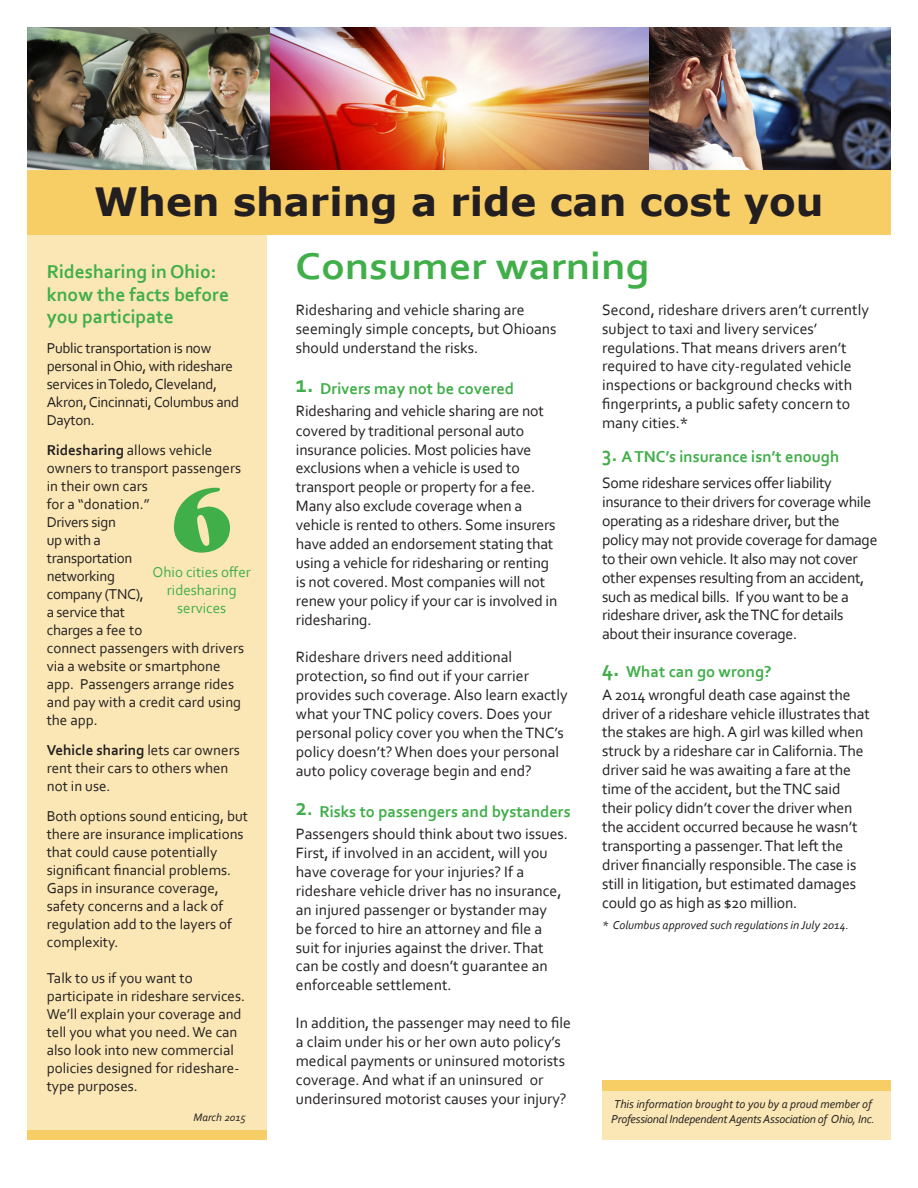
<style>
.page{position:relative;width:918px;height:1188px;background:#fff}
.page>*{position:absolute;margin:0;border:0;box-sizing:border-box;transform-origin:0 0}
.t1{font:82.5px "Goudy Stout";color:#40ae49}
.t2{font:700 39px "Verdana";color:#231f20}
.t3{font:700 39px "Corbel";color:#40ae49;scale:1.12 1}
.t4{font:700 19.5px/22.5px "Corbel";color:#40ae49}
.t5{font:700 16.5px "Corbel";color:#40ae49}
.t6{font:15.75px/18.9px "Corbel";letter-spacing:-.01em;color:#231f20}
.t7{font:15px/18px "Corbel";color:#231f20}
.t8{font:15px/18px "Corbel";letter-spacing:-.02em;color:#231f20}
.t9{font:15px/18px "Corbel";color:#40ae49;text-align:center}
.t10{font:italic 12px/14.4px "Corbel";letter-spacing:-.02em;color:#231f20}
.t11{font:italic 12px "Corbel";color:#231f20}
.t12{font:italic 11.25px "Corbel";color:#231f20}
.s1{font-weight:700}
.s2{font-size:21.45px}
.s3{font-size:23.1px}
.s4{font-size:24.75px}
.s5{font-size:25.2px}
</style>
<div class="page">
<img style="left:649px;top:27px;width:242px;height:144px">
<img style="left:270px;top:27px;width:379px;height:144px">
<div style="left:27px;top:235px;width:240px;height:896px;background:#fbe7b5"></div>
<img style="left:27px;top:27px;width:243px;height:144px">
<div style="left:27px;top:171px;width:864px;height:64px;background:#f7cd66"></div>
<div style="left:602px;top:1091px;width:289px;height:49px;background:#fbe7b5"></div>
<div style="left:602px;top:1080px;width:289px;height:10px;background:#f7cd66"></div>
<div style="left:27px;top:1131px;width:240px;height:9px;background:#f7cd66"></div>
<p class="t2" style="left:94px;top:174px;width:731px">When sharing a ride can cost you</p>
<p class="t4" style="left:47px;top:260px;width:184px">Ridesharing in Ohio: know the facts before you participate</p>
<p class="t8" style="left:47px;top:339px;width:194px">Public transportation is now personal in Ohio, with rideshare services in Toledo, Cleveland,<br>Akron, Cincinnati, Columbus and<br>Dayton.</p>
<p class="t7" style="left:47px;top:441px;width:199px"><span class="s1">Ridesharing</span> allows vehicle owners to transport passengers in their own cars<br>for a “donation.”<br>Drivers sign<br>up with a<br>transportation<br>networking<br>company (TNC),<br>a service that<br>charges a fee to<br>connect passengers with drivers via a website or smartphone app. Passengers arrange rides and pay with a credit card using the app.</p>
<p class="t7" style="left:47px;top:741px;width:194px"><span class="s1">Vehicle sharing</span> lets car owners rent their cars to others when not in use.</p>
<p class="t7" style="left:47px;top:807px;width:203px">Both options sound enticing, but there are insurance implications that could cause potentially significant financial problems.<br>Gaps in insurance coverage, safety concerns and a lack of regulation add to the layers of complexity.</p>
<p class="t7" style="left:47px;top:969px;width:200px">Talk to us if you want to participate in rideshare services.<br>We’ll explain your coverage and tell you what you need. We can also look into new commercial policies designed for rideshare&shy;type purposes.</p>
<p class="t1" style="left:168px;top:467px;width:70px">6</p>
<p class="t9" style="left:153px;top:562px;width:100px">Ohio cities offer ridesharing services</p>
<p class="t12" style="left:193px;top:1110px;width:54px">March 2015</p>
<p class="t3" style="left:296px;top:242px;width:318px">Consumer warning</p>
<p class="t6" style="left:602px;top:300px;width:268px">Second, rideshare drivers aren’t currently subject to taxi and livery services’ regulations. That means drivers aren’t required to have city-regulated vehicle inspections or background checks with fingerprints, a public safety concern to many cities.*</p>
<p class="t5" style="left:602px;top:446px;width:239px"><span class="s2">3.</span> A TNC’s insurance isn’t enough</p>
<p class="t6" style="left:602px;top:473px;width:277px">Some rideshare services offer liability insurance to their drivers for coverage while operating as a rideshare driver, but the policy may not provide coverage for damage to their own vehicle. It also may not cover other expenses resulting from an accident, such as medical bills. If you want to be a rideshare driver, ask the TNC for details about their insurance coverage.</p>
<p class="t5" style="left:602px;top:661px;width:171px"><span class="s3">4</span><span class="s4">.</span> What can go wrong?</p>
<p class="t6" style="left:602px;top:685px;width:269px">A 2014 wrongful death case against the driver of a rideshare vehicle illustrates that the stakes are high. A girl was killed when struck by a rideshare car in California. The driver said he was awaiting a fare at the time of the accident, but the TNC said their policy didn’t cover the driver when the accident occurred because he wasn’t transporting a passenger. That left the driver financially responsible. The case is still in litigation, but estimated damages could go as high as $20 million.</p>
<p class="t11" style="left:602px;top:918px;width:248px">* Columbus approved such regulations in July 2014.</p>
<p class="t6" style="left:296px;top:300px;width:262px">Ridesharing and vehicle sharing are seemingly simple concepts, but Ohioans should understand the risks.</p>
<p class="t5" style="left:296px;top:378px;width:220px"><span class="s5">1.</span> Drivers may not be covered</p>
<p class="t6" style="left:296px;top:401px;width:263px">Ridesharing and vehicle sharing are not covered by traditional personal auto insurance policies. Most policies have exclusions when a vehicle is used to transport people or property for a fee.<br>Many also exclude coverage when a vehicle is rented to others. Some insurers have added an endorsement stating that using a vehicle for ridesharing or renting is not covered. Most companies will not renew your policy if your car is involved in ridesharing.</p>
<p class="t6" style="left:296px;top:647px;width:273px">Rideshare drivers need additional protection, so find out if your carrier provides such coverage. Also learn exactly what your TNC policy covers. Does your personal policy cover you when the TNC’s policy doesn’t? When does your personal auto policy coverage begin and end?</p>
<p class="t5" style="left:296px;top:801px;width:276px"><span class="s4">2</span><span class="s2">.</span> Risks to passengers and bystanders</p>
<p class="t6" style="left:296px;top:824px;width:274px">Passengers should think about two issues.<br>First, if involved in an accident, will you have coverage for your injuries? If a rideshare vehicle driver has no insurance, an injured passenger or bystander may<br>be forced to hire an attorney and file a suit for injuries against the driver. That can be costly and doesn’t guarantee an enforceable settlement.</p>
<p class="t6" style="left:296px;top:1013px;width:277px">In addition, the passenger may need to file a claim under his or her own auto policy’s medical payments or uninsured motorists coverage. And what if an uninsured or underinsured motorist causes your injury?</p>
<p class="t10" style="left:611px;top:1097px;width:265px">This information brought to you by a proud member of<br>Professional Independent Agents Association of Ohio, Inc.</p>
</div>
